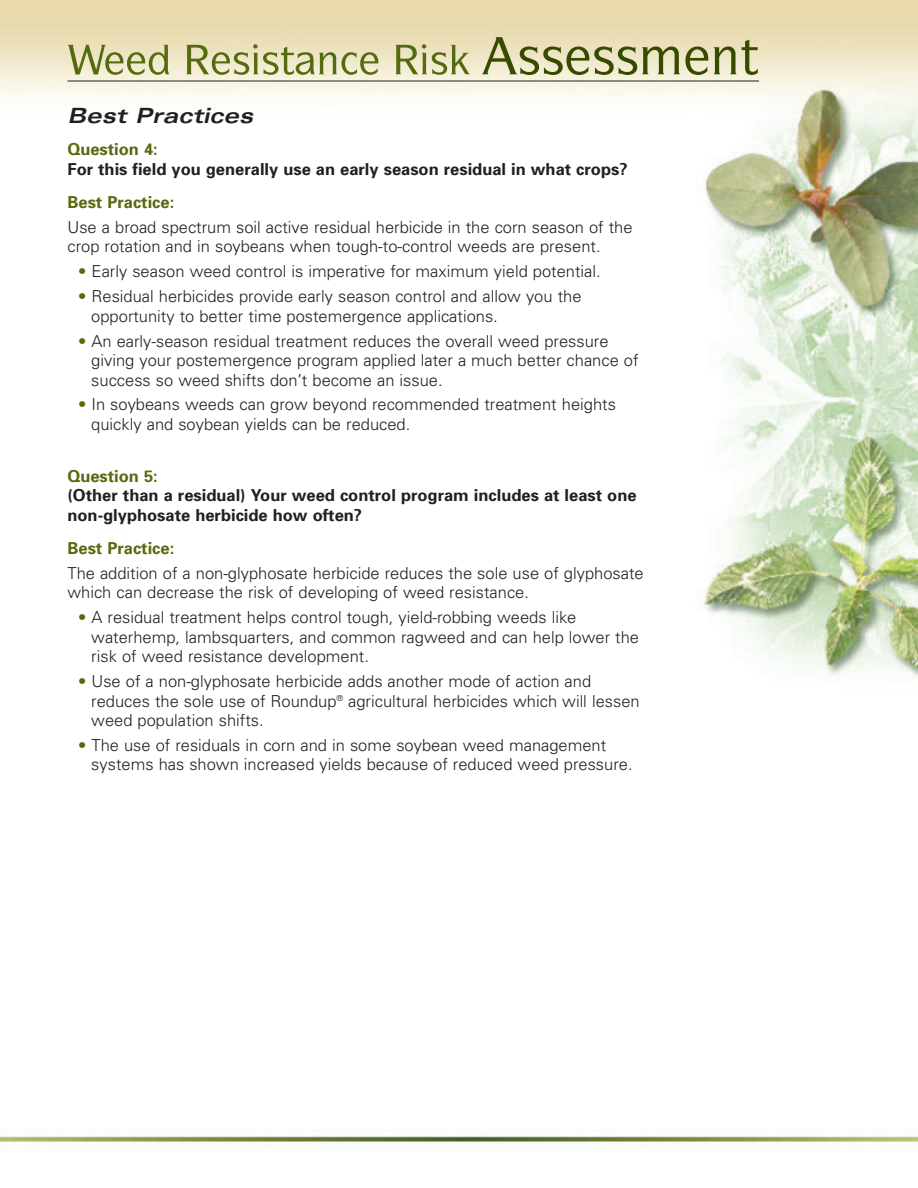
<style>
.page{position:relative;width:918px;height:1188px;background:#fff}
.page>*{position:absolute;margin:0;border:0;box-sizing:border-box;transform-origin:0 0}
.t1{font:italic 700 expanded 21px "Univers";color:#231f20}
.t2{font:300 16.5px/19.5px "Univers";color:#231f20}
.t3{font:700 16.5px/19.5px "Univers";color:#231f20}
.t4{font:700 16.5px "Univers";color:#556b0e}
.s1{color:#556b0e}
</style>
<div class="page">
<img style="left:0;top:0;width:918px;height:1146px">
<svg style="left:68px;top:45px;width:101px;height:30px;background:#bec08e"></svg>
<svg style="left:186px;top:44px;width:192px;height:31px;background:#c4c495"></svg>
<svg style="left:395px;top:44px;width:75px;height:31px;background:#bfc08e"></svg>
<svg style="left:482px;top:37px;width:276px;height:38px;background:#bebc91"></svg>
<hr style="left:68px;top:81px;width:691px;height:1px;background:#231f20">
<p class="t1" style="left:68px;top:108px;width:187px">Best Practices</p>
<p class="t4" style="left:68px;top:143px;width:92px">Question 4:</p>
<p class="t3" style="left:68px;top:161px;width:562px">For this field you generally use an early season residual in what crops?</p>
<p class="t4" style="left:68px;top:196px;width:108px">Best Practice:</p>
<p class="t2" style="left:68px;top:219px;width:567px">Use a broad spectrum soil active residual herbicide in the corn season of the crop rotation and in soybeans when tough-to-control weeds are present.</p>
<p class="t2" style="left:78px;top:263px;width:524px"><span class="s1">•</span> Early season weed control is imperative for maximum yield potential.</p>
<p class="t2" style="left:91px;top:288px;width:492px;text-indent:-13px"><span class="s1">•</span> Residual herbicides provide early season control and allow you the opportunity to better time postemergence applications.</p>
<p class="t2" style="left:91px;top:332px;width:549px;text-indent:-13px"><span class="s1">•</span> An early-season residual treatment reduces the overall weed pressure giving your postemergence program applied later a much better chance of success so weed shifts don’t become an issue.</p>
<p class="t2" style="left:91px;top:396px;width:526px;text-indent:-13px"><span class="s1">•</span> In soybeans weeds can grow beyond recommended treatment heights quickly and soybean yields can be reduced.</p>
<p class="t4" style="left:67px;top:470px;width:92px">Question 5:</p>
<p class="t3" style="left:67px;top:487px;width:571px">(Other than a residual) Your weed control program includes at least one non-glyphosate herbicide how often?</p>
<p class="t4" style="left:67px;top:542px;width:108px">Best Practice:</p>
<p class="t2" style="left:67px;top:565px;width:578px">The addition of a non-glyphosate herbicide reduces the sole use of glyphosate which can decrease the risk of developing of weed resistance.</p>
<p class="t2" style="left:91px;top:609px;width:549px;text-indent:-13px"><span class="s1">•</span> A residual treatment helps control tough, yield-robbing weeds like waterhemp, lambsquarters, and common ragweed and can help lower the risk of weed resistance development.</p>
<p class="t2" style="left:91px;top:673px;width:550px;text-indent:-13px"><span class="s1">•</span> Use of a non-glyphosate herbicide adds another mode of action and reduces the sole use of Roundup<sup>®</sup> agricultural herbicides which will lessen weed population shifts.</p>
<p class="t2" style="left:91px;top:737px;width:543px;text-indent:-13px"><span class="s1">•</span> The use of residuals in corn and in some soybean weed management systems has shown increased yields because of reduced weed pressure.</p>
</div>
